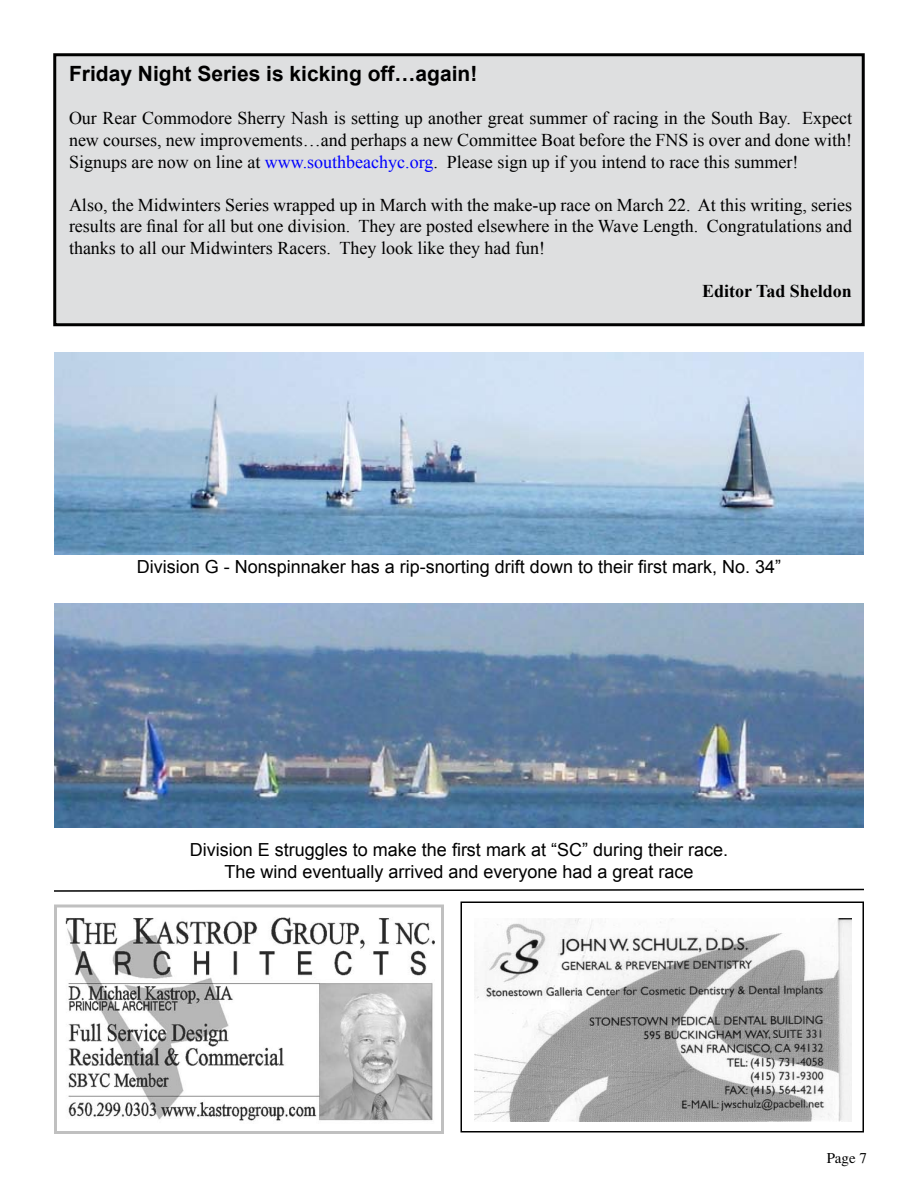
<style>
.page{position:relative;width:918px;height:1188px;background:#fff}
.page>*{position:absolute;margin:0;border:0;box-sizing:border-box;transform-origin:0 0}
.t1{font:700 21px "Arial";color:#000}
.t2{font:18px/21.6px "Times New Roman";color:#000;text-align:justify}
.t3{font:18px/21.6px "Arial";color:#000;text-align:center}
.t4{font:700 18px "Times New Roman";color:#000}
.t5{font:15px "Times";color:#000}
.s1{color:#00f}
</style>
<div class="page">
<div style="left:53px;top:53px;width:812px;height:273px;background:#dedfe0;border:3px solid #000"></div>
<div style="left:460px;top:902px;width:404px;height:230px;border:2px solid #000"></div>
<img style="left:474px;top:918px;width:378px;height:204px">
<div style="left:54px;top:905px;width:390px;height:229px;background:#fff;border:3px solid #c0c0c0"></div>
<img style="left:65px;top:917px;width:370px;height:204px">
<svg style="left:54px;top:888px;width:810px;height:4px"></svg>
<img style="left:54px;top:352px;width:810px;height:203px">
<img style="left:54px;top:603px;width:810px;height:225px">
<p class="t1" style="left:69px;top:62px;width:410px">Friday Night Series is kicking off…again!</p>
<p class="t2" style="left:69px;top:107px;width:785px">Our Rear Commodore Sherry Nash is setting up another great summer of racing in the South Bay. Expect new courses, new improvements…and perhaps a new Committee Boat before the FNS is over and done with!<br>Signups are now on line at <span class="s1">www.southbeachyc.org</span>. Please sign up if you intend to race this summer!</p>
<p class="t2" style="left:69px;top:194px;width:785px">Also, the Midwinters Series wrapped up in March with the make-up race on March 22. At this writing, series results are final for all but one division. They are posted elsewhere in the Wave Length. Congratulations and thanks to all our Midwinters Racers. They look like they had fun!</p>
<p class="t4" style="left:702px;top:281px;width:151px">Editor Tad Sheldon</p>
<p class="t3" style="left:137px;top:555px;width:646px">Division G - Nonspinnaker has a rip-snorting drift down to their first mark, No. 34”</p>
<p class="t3" style="left:190px;top:839px;width:540px">Division E struggles to make the first mark at “SC” during their race.<br>The wind eventually arrived and everyone had a great race</p>
<p class="t5" style="left:827px;top:1150px;width:42px">Page 7</p>
</div>
